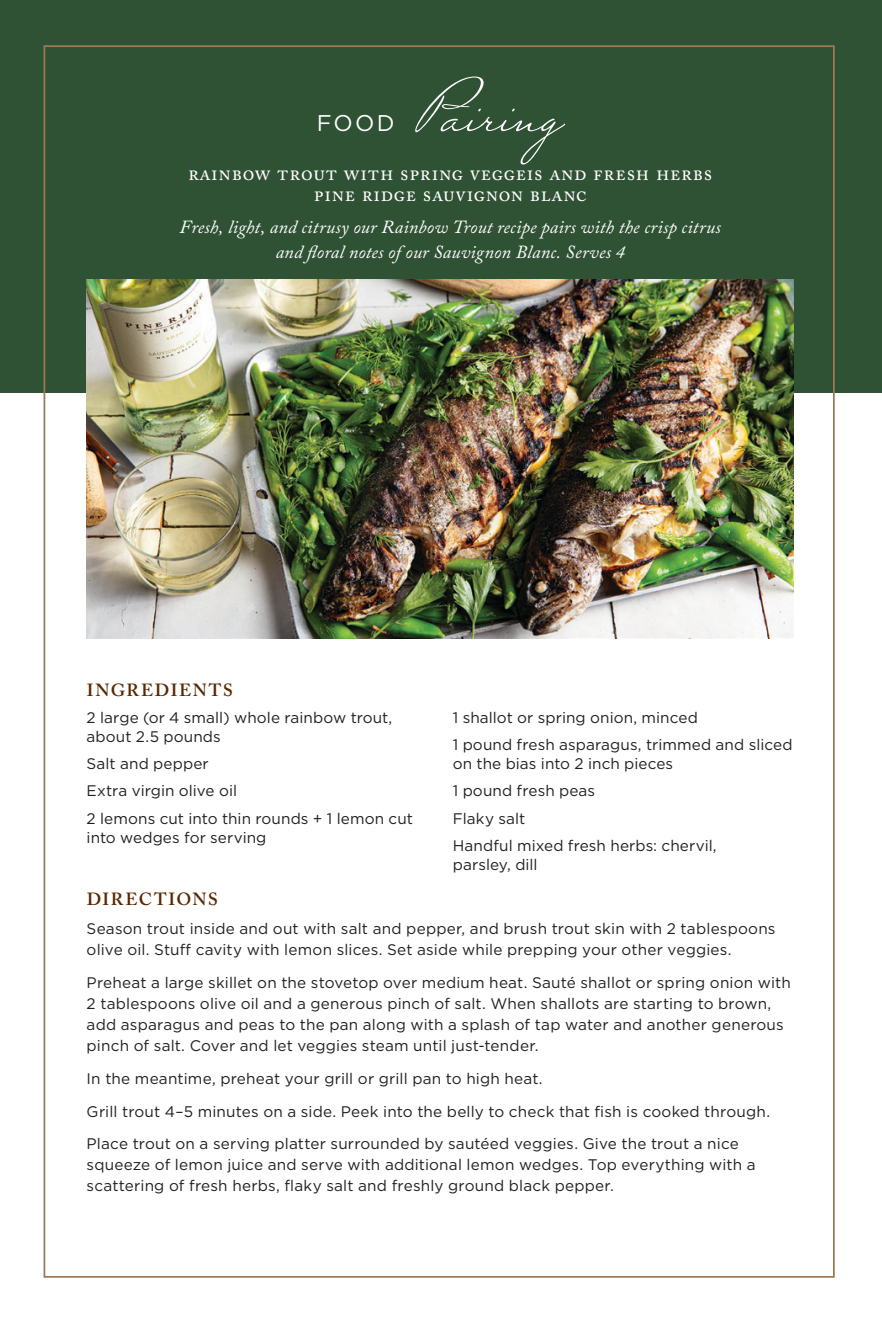
<style>
.page{position:relative;width:882px;height:1323px;background:#fff}
.page>*{position:absolute;margin:0;border:0;box-sizing:border-box;transform-origin:0 0}
.t1{font:77px "Mr Sheffield Pro";color:#fff}
.t2{font:22.75px "Gotham";color:#fff}
.t3{font:21px "Adobe Caslon Pro";letter-spacing:.03em;color:#fff}
.t4{font:italic 18.38px/24.5px "Adobe Caslon Pro";letter-spacing:.01em;color:#fff;text-align:center}
.t5{font:600 17.5px "Adobe Caslon Pro";letter-spacing:.09em;color:#582700}
.Copy-_main_body{font:15.4px/21px "Gotham";letter-spacing:.01em;color:#231f20}
.ingredient_list_-_2{font:15.4px/19.2px "Gotham";letter-spacing:.005em;color:#231f20}
</style>
<div class="page">
<div style="left:0;top:0;width:882px;height:393px;background:#2f5234"></div>
<img style="left:87px;top:280px;width:707px;height:359px">
<p class="t1" style="left:415px;top:59px;width:152px">Pairing</p>
<p class="t3" style="left:188px;top:160px;width:526px">rainbow trout with spring veggeis and fresh herbs</p>
<p class="t3" style="left:314px;top:181px;width:274px">pine ridge sauvignon blanc</p>
<p class="t4" style="left:180px;top:215px;width:543px">Fresh, light, and citrusy our Rainbow Trout recipe pairs with the crisp citrus and floral notes of our Sauvignon Blanc. Serves 4</p>
<p class="t2" style="left:317px;top:108px;width:79px">FOOD</p>
<p class="t5" style="left:87px;top:680px;width:147px">INGREDIENTS</p>
<p class="ingredient_list_-_2" style="left:87px;top:708px;width:307px">2 large (or 4 small) whole rainbow trout, about 2.5 pounds</p>
<p class="ingredient_list_-_2" style="left:87px;top:754px;width:124px">Salt and pepper</p>
<p class="ingredient_list_-_2" style="left:87px;top:781px;width:152px">Extra virgin olive oil</p>
<p class="ingredient_list_-_2" style="left:87px;top:808px;width:328px">2 lemons cut into thin rounds + 1 lemon cut into wedges for serving</p>
<p class="ingredient_list_-_2" style="left:453px;top:708px;width:247px">1 shallot or spring onion, minced</p>
<p class="ingredient_list_-_2" style="left:453px;top:735px;width:341px">1 pound fresh asparagus, trimmed and sliced on the bias into 2 inch pieces</p>
<p class="ingredient_list_-_2" style="left:453px;top:781px;width:144px">1 pound fresh peas</p>
<p class="ingredient_list_-_2" style="left:453px;top:808px;width:74px">Flaky salt</p>
<p class="ingredient_list_-_2" style="left:453px;top:835px;width:265px">Handful mixed fresh herbs: chervil, parsley, dill</p>
<p class="t5" style="left:87px;top:889px;width:133px">DIRECTIONS</p>
<p class="Copy-_main_body" style="left:87px;top:918px;width:690px">Season trout inside and out with salt and pepper, and brush trout skin with 2 tablespoons olive oil. Stuff cavity with lemon slices. Set aside while prepping your other veggies.</p>
<p class="Copy-_main_body" style="left:87px;top:972px;width:706px">Preheat a large skillet on the stovetop over medium heat. Sauté shallot or spring onion with 2 tablespoons olive oil and a generous pinch of salt. When shallots are starting to brown, add asparagus and peas to the pan along with a splash of tap water and another generous pinch of salt. Cover and let veggies steam until just-tender.</p>
<p class="Copy-_main_body" style="left:87px;top:1068px;width:457px">In the meantime, preheat your grill or grill pan to high heat.</p>
<p class="Copy-_main_body" style="left:87px;top:1100px;width:685px">Grill trout 4–5 minutes on a side. Peek into the belly to check that fish is cooked through.</p>
<p class="Copy-_main_body" style="left:87px;top:1133px;width:670px">Place trout on a serving platter surrounded by sautéed veggies. Give the trout a nice squeeze of lemon juice and serve with additional lemon wedges. Top everything with a scattering of fresh herbs, flaky salt and freshly ground black pepper.</p>
</div>
